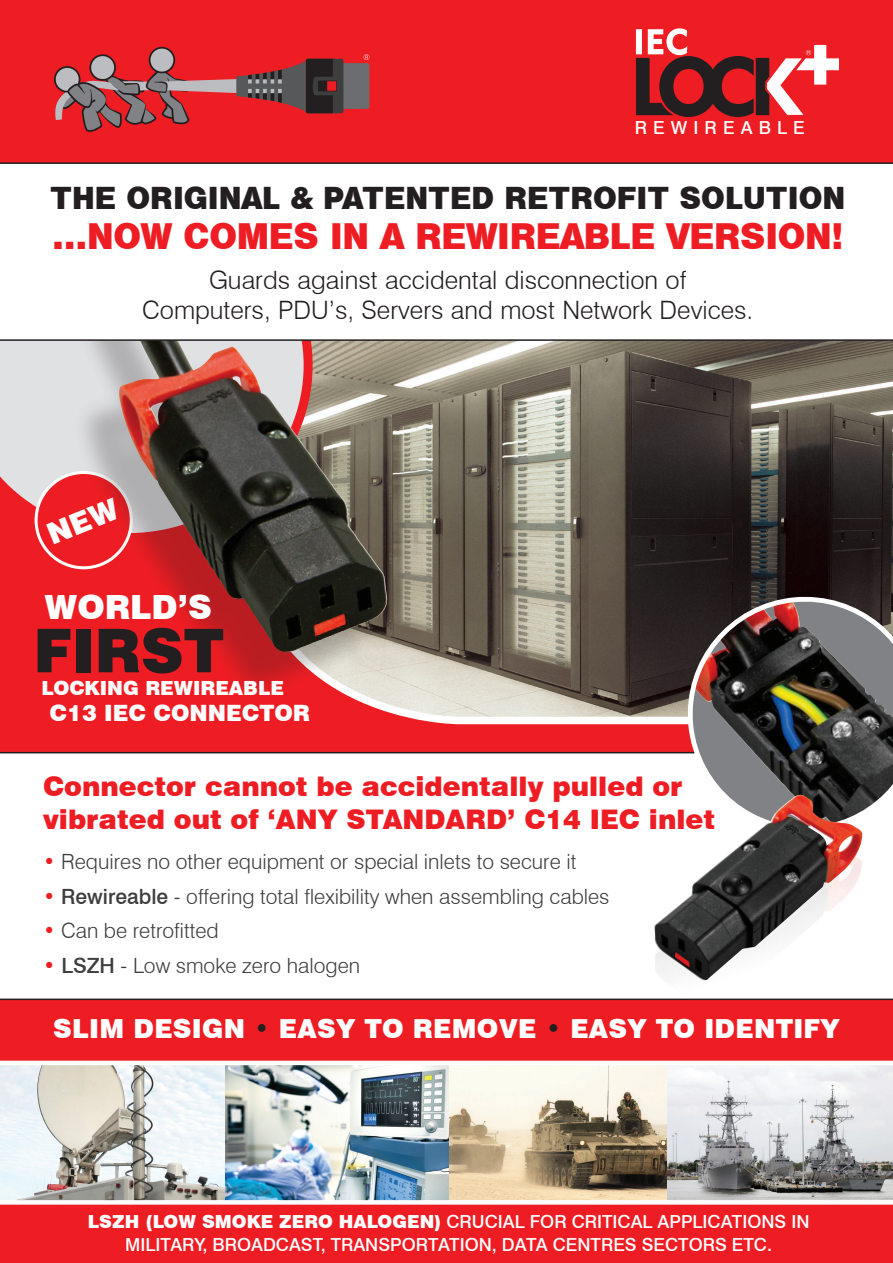
<style>
.page{position:relative;width:893px;height:1263px;background:#ee1d23}
.page>*{position:absolute;margin:0;border:0;box-sizing:border-box;transform-origin:0 0}
.t1{font:900 60.45px "Swiss 721 BT";color:#231f20}
.t2{font:900 33.3px "Swiss 721 BT";color:#fff}
.t3{font:33px "Swiss 721 BT Black No 2";letter-spacing:-.01em;color:#ee1d23}
.t4{font:28.35px "Swiss 721 BT Black No 2";color:#231f20}
.t5{font:900 27px/32.4px "Swiss 721 BT";color:#ee1d23}
.t6{font:900 26.25px "Swiss 721 BT";letter-spacing:.01em;color:#fff}
.t7{font:300 25.35px/29.8px "Swiss 721 BT";color:#231f20;text-align:center}
.t8{font:900 22.5px "Swiss 721 BT";color:#fff}
.t9{font:300 21px "Swiss 721 BT";color:#3e3e3f}
.t10{font:900 19.5px "Swiss 721 BT";color:#fff}
.t11{font:500 18px/22.5px "Swiss 721 BT";color:#fff;text-align:center}
.t12{font:500 18px "Swiss 721 BT";letter-spacing:.34em;color:#fff}
.s1{color:#ee1d23}
.s2{font-weight:500}
.s3{color:#231f20}
.s4{font-weight:900}
</style>
<div class="page">
<img style="left:449px;top:1065px;width:444px;height:135px">
<svg style="left:359px;top:341px;width:534px;height:384px;background:#6d655b"></svg>
<svg style="left:0;top:341px;width:28px;height:161px;background:#e1d2d4"></svg>
<div style="left:28px;top:174px;width:348px;height:527px;background:#231f20;opacity:.26"></div>
<img style="left:97px;top:341px;width:292px;height:311px">
<div style="left:0;top:162px;width:893px;height:179px;background:#fff"></div>
<img style="left:0;top:1065px;width:225px;height:135px">
<img style="left:225px;top:1065px;width:224px;height:135px">
<hr style="left:0;top:1061px;width:893px;height:4px;background:#fff">
<hr style="left:0;top:1200px;width:893px;height:4px;background:#fff">
<div style="left:0;top:752px;width:893px;height:248px;background:#fff"></div>
<svg style="left:685px;top:594px;width:208px;height:240px;background:#5a5552"></svg>
<img style="left:652px;top:983px;width:211px;height:18px">
<img style="left:652px;top:795px;width:211px;height:188px">
<svg style="left:636px;top:28px;width:203px;height:89px"></svg>
<div style="left:330px;top:63px;width:39px;height:46px;background:#6c6d70;border-radius:2px"></div>
<div style="left:306px;top:59px;width:37px;height:54px;background:#3e3e3f;border-radius:2px"></div>
<div style="left:327px;top:81px;width:9px;height:10px;background:#ee1d23"></div>
<svg style="left:54px;top:47px;width:279px;height:85px"></svg>
<svg style="left:364px;top:54px;width:5px;height:6px"></svg>
<svg style="left:47px;top:497px;width:74px;height:47px"></svg>
<p class="t12" style="left:635px;top:117px;width:172px">REWIREABLE</p>
<h3 class="t4" style="left:50px;top:178px;width:797px">THE ORIGINAL &amp; PATENTED RETROFIT SOLUTION</h3>
<h3 class="t3" style="left:52px;top:213px;width:793px">...NOW COMES IN A REWIREABLE VERSION!</h3>
<p class="t7" style="left:142px;top:265px;width:613px">Guards against accidental disconnection of<br>Computers, PDU’s, Servers and most Network Devices.</p>
<h2 class="t2" style="left:44px;top:587px;width:169px">WORLD’S</h2>
<h1 class="t1" style="left:34px;top:614px;width:192px">FIRST</h1>
<p class="t10" style="left:42px;top:676px;width:244px">LOCKING REWIREABLE</p>
<p class="t8" style="left:50px;top:699px;width:262px">C13 IEC CONNECTOR</p>
<p class="t5" style="left:43px;top:770px;width:673px">Connector cannot be accidentally pulled or vibrated out of ‘ANY STANDARD’ C14 IEC inlet</p>
<p class="t9" style="left:43px;top:849px;width:535px"><span class="s1">•</span> Requires no other equipment or special inlets to secure it</p>
<p class="t9" style="left:43px;top:883px;width:568px"><span class="s1">•</span> <span class="s2">Rewireable</span> - offering total flexibility when assembling cables</p>
<p class="t9" style="left:43px;top:918px;width:177px"><span class="s1">•</span> Can be retrofitted</p>
<p class="t9" style="left:43px;top:952px;width:318px"><span class="s1">•</span> <span class="s2">LSZH</span> - Low smoke zero halogen</p>
<p class="t6" style="left:53px;top:1012px;width:788px">SLIM DESIGN <span class="s3">•</span> EASY TO REMOVE <span class="s3">•</span> EASY TO IDENTIFY</p>
<p class="t11" style="left:88px;top:1210px;width:723px"><span class="s4">LSZH (LOW SMOKE ZERO HALOGEN)</span> CRUCIAL FOR CRITICAL APPLICATIONS IN<br>MILITARY, BROADCAST, TRANSPORTATION, DATA CENTRES SECTORS ETC.</p>
</div>
